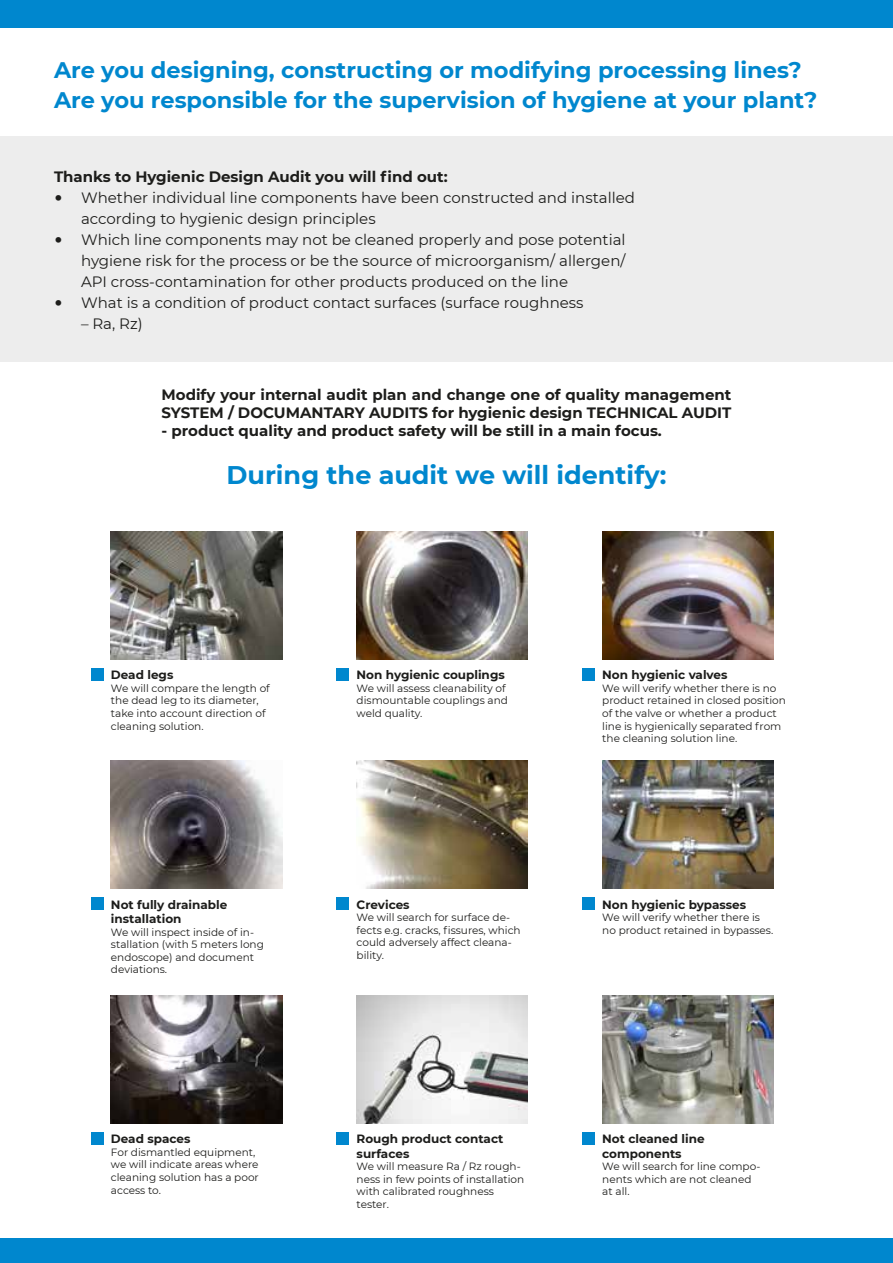
<style>
.page{position:relative;width:893px;height:1263px;background:#fff}
.page>*{position:absolute;margin:0;border:0;box-sizing:border-box;transform-origin:0 0}
.t1{font:700 25.5px "Montserrat";color:#0087ce}
.t2{font:700 22.5px/30px "Montserrat";color:#0087ce}
.t3{font:15px/21px "Montserrat";color:#1d1d1b}
.t4{font:700 15px/18px "Montserrat";color:#1d1d1b}
.t5{font:700 12px/14.4px "Montserrat";color:#1d1d1b}
.t6{font:10.5px/12.6px "Montserrat";color:#1d1d1b}
.s1{font-family:"Lato"}
</style>
<div class="page">
<div style="left:0;top:136px;width:893px;height:225px;background:#ededed"></div>
<div style="left:0;top:0;width:893px;height:28px;background:#0087ce"></div>
<div style="left:0;top:1238px;width:893px;height:25px;background:#0087ce"></div>
<img style="left:111px;top:531px;width:171px;height:128px">
<img style="left:111px;top:761px;width:171px;height:127px">
<img style="left:111px;top:995px;width:171px;height:128px">
<img style="left:357px;top:531px;width:171px;height:128px">
<img style="left:357px;top:761px;width:171px;height:127px">
<img style="left:357px;top:995px;width:171px;height:128px">
<img style="left:602px;top:531px;width:171px;height:128px">
<img style="left:602px;top:761px;width:171px;height:127px">
<img style="left:602px;top:995px;width:171px;height:128px">
<div style="left:91px;top:668px;width:12px;height:13px;background:#0087ce"></div>
<div style="left:582px;top:1132px;width:13px;height:13px;background:#0087ce"></div>
<div style="left:91px;top:1132px;width:12px;height:13px;background:#0087ce"></div>
<div style="left:336px;top:668px;width:13px;height:13px;background:#0087ce"></div>
<div style="left:336px;top:897px;width:13px;height:13px;background:#0087ce"></div>
<div style="left:336px;top:1132px;width:13px;height:13px;background:#0087ce"></div>
<div style="left:582px;top:668px;width:13px;height:13px;background:#0087ce"></div>
<div style="left:582px;top:897px;width:13px;height:13px;background:#0087ce"></div>
<div style="left:91px;top:897px;width:12px;height:13px;background:#0087ce"></div>
<h2 class="t2" style="left:54px;top:54px;width:765px">Are you designing, constructing or modifying processing lines?<br>Are you responsible for the supervision of hygiene at your plant?</h2>
<h3 class="t4" style="left:54px;top:167px;width:395px">Thanks to Hygienic Design Audit you will find out:</h3>
<h3 class="t3" style="left:81px;top:187px;width:555px;text-indent:-27px"><span class="s1">•</span> Whether individual line components have been constructed and installed according to hygienic design principles</h3>
<h3 class="t3" style="left:81px;top:229px;width:546px;text-align:justify;text-indent:-27px"><span class="s1">•</span> Which line components may not be cleaned properly and pose potential hygiene risk for the process or be the source of microorganism/ allergen/ API cross-contamination for other products produced on the line</h3>
<h3 class="t3" style="left:54px;top:292px;width:531px"><span class="s1">•</span> What is a condition of product contact surfaces (surface roughness</h3>
<h3 class="t3" style="left:81px;top:313px;width:63px">– Ra, Rz)</h3>
<h3 class="t4" style="left:162px;top:385px;width:571px">Modify your internal audit plan and change one of quality management<br>SYSTEM / DOCUMANTARY AUDITS for hygienic design TECHNICAL AUDIT</h3>
<h3 class="t4" style="left:162px;top:421px;width:502px">- product quality and product safety will be still in a main focus.</h3>
<h1 class="t1" style="left:226px;top:457px;width:441px">During the audit we will identify:</h1>
<p class="t5" style="left:111px;top:667px;width:64px">Dead legs</p>
<p class="t6" style="left:111px;top:681px;width:160px">We will compare the length of the dead leg to its diameter, take into account direction of cleaning solution.</p>
<p class="t5" style="left:111px;top:896px;width:118px">Not fully drainable installation</p>
<p class="t6" style="left:111px;top:925px;width:154px">We will inspect inside of in&shy;stallation (with 5 meters long endoscope) and document deviations.</p>
<p class="t5" style="left:111px;top:1131px;width:81px">Dead spaces</p>
<p class="t6" style="left:111px;top:1145px;width:149px">For dismantled equipment, we will indicate areas where cleaning solution has a poor access to.</p>
<p class="t5" style="left:357px;top:667px;width:150px">Non hygienic couplings</p>
<p class="t6" style="left:357px;top:681px;width:153px">We will assess cleanability of dismountable couplings and weld quality.</p>
<p class="t5" style="left:357px;top:896px;width:55px">Crevices</p>
<p class="t6" style="left:357px;top:911px;width:166px">We will search for surface de&shy;fects e.g. cracks, fissures, which could adversely affect cleana&shy;bility.</p>
<p class="t5" style="left:357px;top:1131px;width:148px">Rough product contact surfaces</p>
<p class="t6" style="left:357px;top:1160px;width:169px">We will measure Ra / Rz rough&shy;ness in few points of installation with calibrated roughness tester.</p>
<p class="t5" style="left:602px;top:667px;width:127px">Non hygienic valves</p>
<p class="t6" style="left:602px;top:681px;width:185px">We will verify whether there is no product retained in closed position of the valve or whether a product line is hygienically separated from the cleaning solution line.</p>
<p class="t5" style="left:602px;top:896px;width:145px">Non hygienic bypasses</p>
<p class="t6" style="left:602px;top:911px;width:173px">We will verify whether there is no product retained in bypasses.</p>
<p class="t5" style="left:602px;top:1131px;width:104px">Not cleaned line components</p>
<p class="t6" style="left:602px;top:1160px;width:160px">We will search for line compo&shy;nents which are not cleaned at all.</p>
</div>
